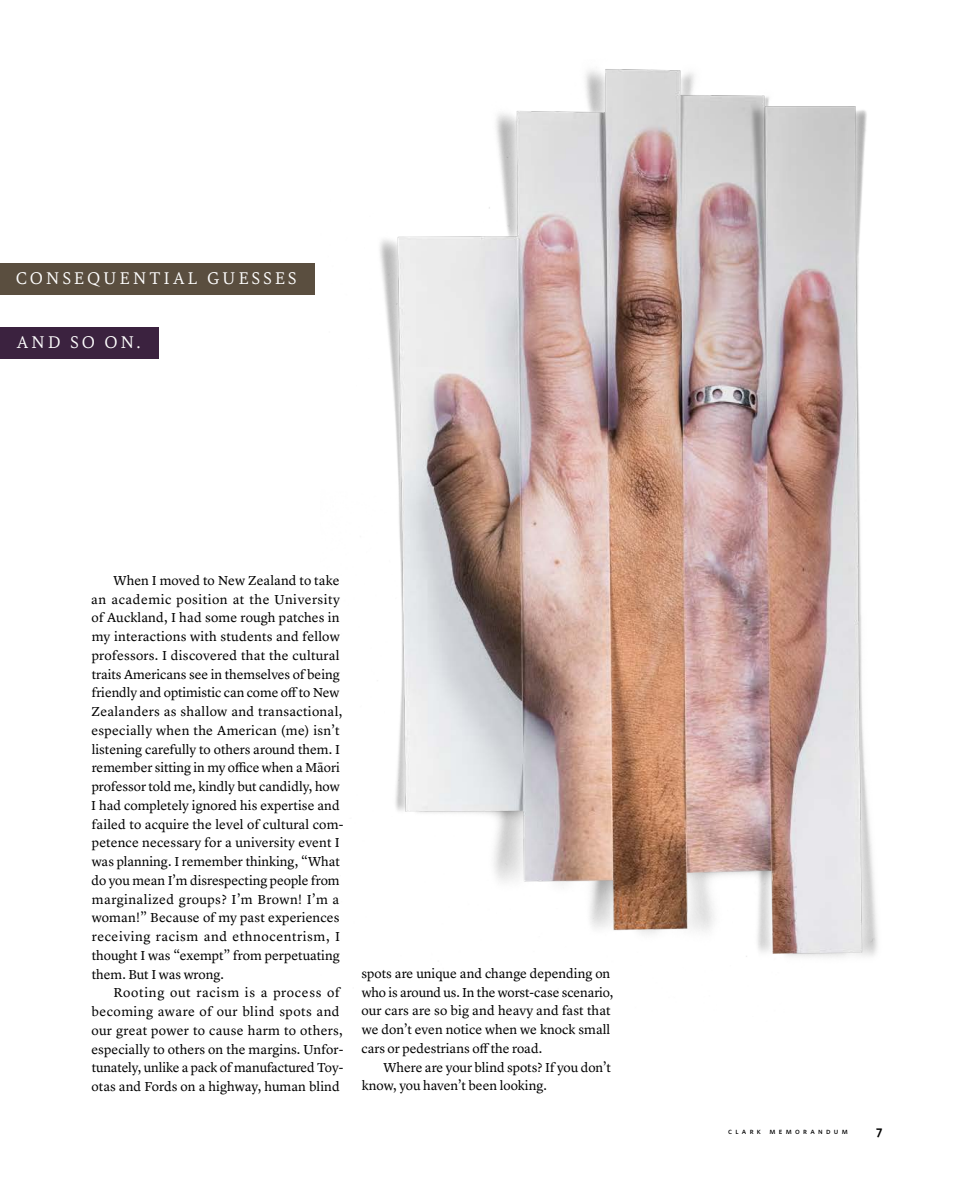
<style>
.page{position:relative;width:972px;height:1188px;background:#fff}
.page>*{position:absolute;margin:0;border:0;box-sizing:border-box;transform-origin:0 0}
.t1{font:18px "Bely";letter-spacing:.155em;color:#fff}
.t2{font:13.5px/18.8px "Lyon Text";letter-spacing:.005em;color:#000}
.t3{font:12.75px "Whitney Semibold SC";color:#000}
.t4{font:8.25px "Whitney Medium SC";letter-spacing:.4em;color:#000}
</style>
<div class="page">
<div style="left:0;top:263px;width:315px;height:32px;background:#5a4e3f"></div>
<div style="left:0;top:327px;width:159px;height:31px;background:#3b223f"></div>
<img style="left:380px;top:69px;width:498px;height:889px">
<h1 class="t1" style="left:16px;top:266px;width:282px">CONSEQUENTIAL GUESSES</h1>
<h1 class="t1" style="left:16px;top:329px;width:125px">AND SO ON.</h1>
<p class="t2" style="left:91px;top:570px;width:254px;text-indent:22px">When I moved to New Zealand to take an academic position at the University of Auckland, I had some rough patches in my interactions with students and fellow professors. I discovered that the cultural traits Americans see in themselves of being friendly and optimistic can come off to New Zealanders as shallow and transactional, especially when the American (me) isn’t listening carefully to others around them. I remember sitting in my office when a Māori professor told me, kindly but candidly, how I had completely ignored his expertise and failed to acquire the level of cultural com&shy;petence necessary for a university event I was planning. I remember thinking, “What do you mean I’m disrespecting people from marginalized groups? I’m Brown! I’m a woman!” Because of my past experiences receiving racism and ethnocentrism, I thought I was “exempt” from perpetuating them. But I was wrong.</p>
<p class="t2" style="left:91px;top:982px;width:253px;text-indent:22px">Rooting out racism is a process of becoming aware of our blind spots and our great power to cause harm to others, especially to others on the margins. Unfor&shy;tunately, unlike a pack of manufactured Toy&shy;otas and Fords on a highway, human blind</p>
<p class="t2" style="left:361px;top:963px;width:254px">spots are unique and change depending on who is around us. In the worst-case scenario, our cars are so big and heavy and fast that we don’t even notice when we knock small cars or pedestrians off the road.</p>
<p class="t2" style="left:362px;top:1057px;width:251px;text-indent:22px">Where are your blind spots? If you don’t know, you haven’t been looking.</p>
<p class="t4" style="left:728px;top:1126px;width:121px">clark memorandum</p>
<p class="t3" style="left:876px;top:1123px;width:8px">7</p>
</div>
